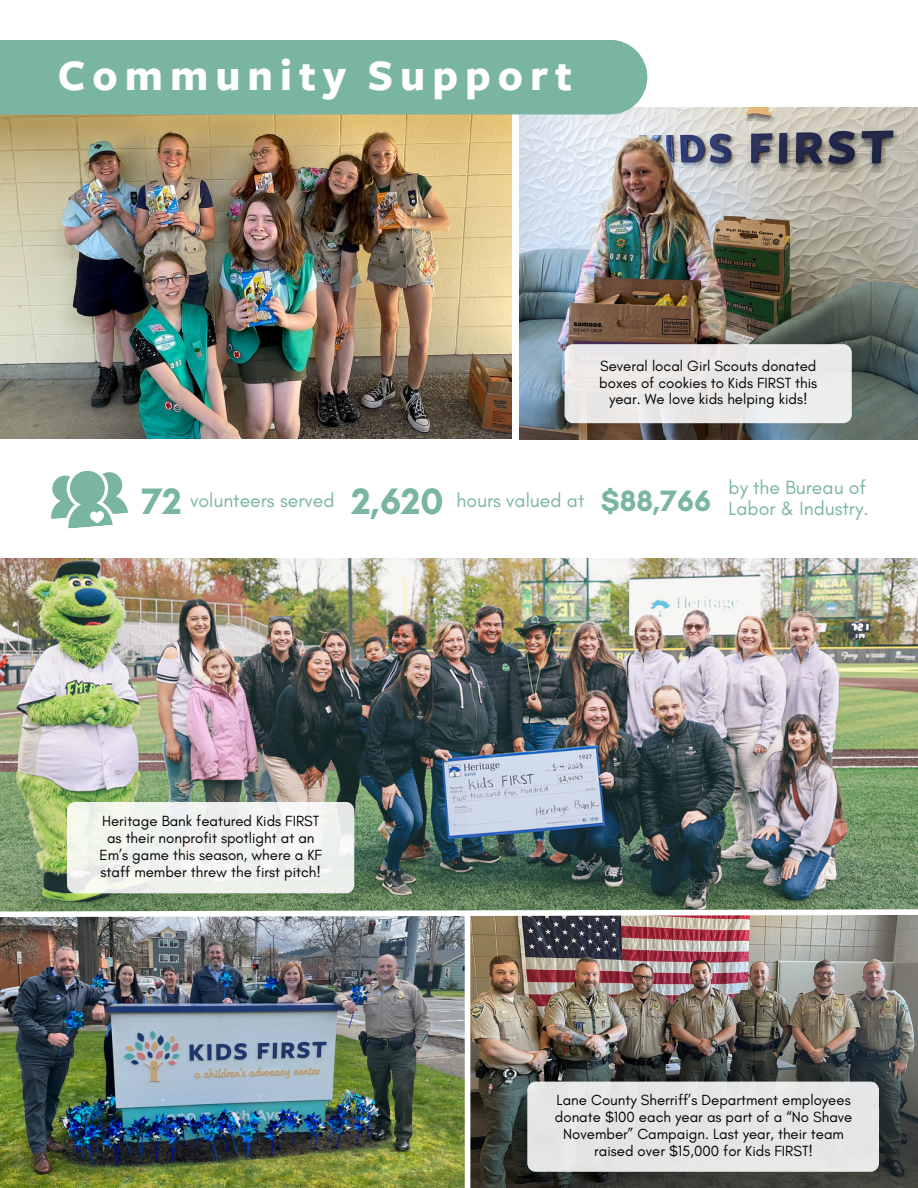
<style>
.page{position:relative;width:918px;height:1188px;background:#fff}
.page>*{position:absolute;margin:0;border:0;box-sizing:border-box;transform-origin:0 0}
.t1{font:700 45.3px "Freight Sans";letter-spacing:.155em;color:#fff}
.t2{font:700 37.5px "Glacial Indifference";color:#7ab5a4}
.t3{font:700 30px "Glacial Indifference";color:#7ab5a4}
.t4{font:19.5px "Glacial Indifference";color:#7ab5a4}
.t5{font:15px/16.8px "Glacial Indifference";color:#000;text-align:center}
</style>
<div class="page">
<img style="left:470px;top:920px;width:448px;height:268px">
<img style="left:519px;top:108px;width:399px;height:332px">
<img style="left:0;top:558px;width:918px;height:348px">
<img style="left:0;top:115px;width:511px;height:324px">
<div style="left:565px;top:344px;width:287px;height:79px;background:#e9e9e8;border-radius:9px"></div>
<div style="left:0;top:40px;width:647px;height:75px;background:#7ab5a4"></div>
<img style="left:0;top:920px;width:465px;height:268px">
<img style="left:0;top:906px;width:918px;height:14px">
<svg style="left:51px;top:471px;width:77px;height:58px"></svg>
<div style="left:67px;top:802px;width:287px;height:91px;background:#eff3ee;border-radius:9px"></div>
<div style="left:527px;top:1082px;width:352px;height:90px;background:#e5e5e5;border-radius:9px"></div>
<div style="left:465px;top:913px;width:5px;height:275px;background:#fff"></div>
<p class="t1" style="left:58px;top:54px;width:516px">Community Support</p>
<p class="t5" style="left:599px;top:357px;width:220px">Several local Girl Scouts donated boxes of cookies to Kids FIRST this year. We love kids helping kids!</p>
<p class="t2" style="left:142px;top:478px;width:41px">72</p>
<p class="t4" style="left:190px;top:489px;width:146px">volunteers served</p>
<p class="t2" style="left:351px;top:478px;width:94px">2,620</p>
<p class="t4" style="left:457px;top:489px;width:129px">hours valued at</p>
<p class="t4" style="left:729px;top:476px;width:139px">by the Bureau of</p>
<p class="t3" style="left:601px;top:483px;width:112px">$88,766</p>
<p class="t4" style="left:729px;top:496px;width:141px">Labor &amp; Industry.</p>
<p class="t5" style="left:99px;top:813px;width:224px">Heritage Bank featured Kids FIRST as their nonprofit spotlight at an Em’s game this season, where a KF staff member threw the first pitch!</p>
<p class="t5" style="left:555px;top:1092px;width:299px">Lane County Sherriff’s Department employees donate $100 each year as part of a “No Shave November” Campaign. Last year, their team raised over $15,000 for Kids FIRST!</p>
</div>
